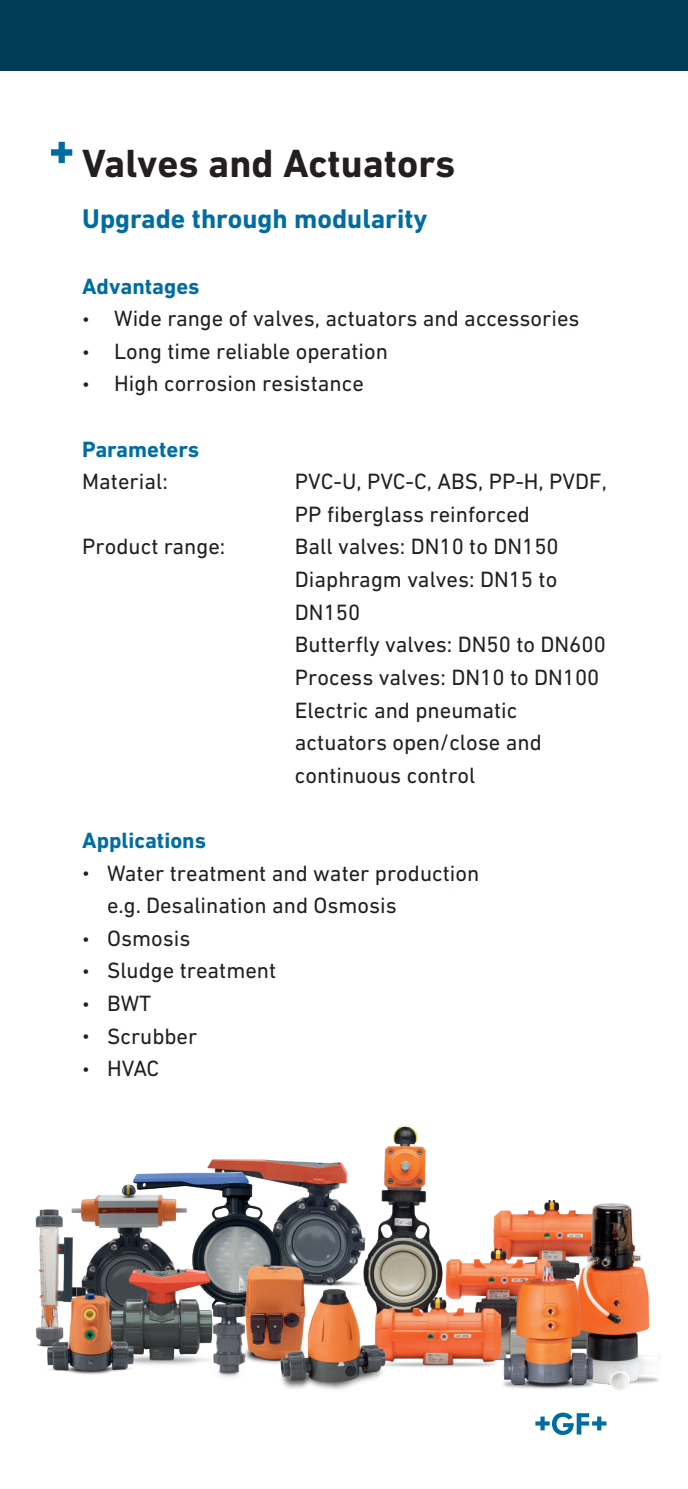
<style>
.page{position:relative;width:688px;height:1489px;background:#fff}
.page>*{position:absolute;margin:0;border:0;box-sizing:border-box;transform-origin:0 0}
.t1{font:700 40px "DIN Next W1 G";color:#231f20}
.t2{font:700 27.5px "DIN Next W1 G";color:#006da2}
.t3{font:22.5px/32.5px "DIN Next W1 G";color:#231f20}
.t4{font:700 22.5px "DIN Next W1 G";color:#006da2}
.s1{font-size:17.5px}
</style>
<div class="page">
<img style="left:35px;top:1126px;width:625px;height:264px">
<svg style="left:51px;top:142px;width:21px;height:21px"></svg>
<svg style="left:535px;top:1412px;width:71px;height:22px"></svg>
<div style="left:0;top:0;width:687px;height:71px;background:#003c56"></div>
<h1 class="t1" style="left:82px;top:140px;width:374px">Valves and Actuators</h1>
<p class="t2" style="left:82px;top:203px;width:346px">Upgrade through modularity</p>
<p class="t4" style="left:82px;top:273px;width:119px">Advantages</p>
<p class="t3" style="left:82px;top:302px;width:498px"><span class="s1">•</span> Wide range of valves, actuators and accessories</p>
<p class="t3" style="left:82px;top:334px;width:307px"><span class="s1">•</span> Long time reliable operation</p>
<p class="t3" style="left:82px;top:367px;width:283px"><span class="s1">•</span> High corrosion resistance</p>
<p class="t4" style="left:82px;top:436px;width:118px">Parameters</p>
<p class="t3" style="left:82px;top:465px;width:87px">Material:</p>
<p class="t3" style="left:295px;top:465px;width:313px">PVC-U, PVC-C, ABS, PP-H, PVDF,<br>PP fiberglass reinforced</p>
<p class="t3" style="left:82px;top:530px;width:145px">Product range:</p>
<p class="t3" style="left:295px;top:530px;width:312px">Ball valves: DN10 to DN150<br>Diaphragm valves: DN15 to<br>DN150<br>Butterfly valves: DN50 to DN600<br>Process valves: DN10 to DN100<br>Electric and pneumatic actuators open/close and continuous control</p>
<p class="t4" style="left:82px;top:827px;width:125px">Applications</p>
<p class="t3" style="left:107px;top:856px;width:373px;text-indent:-25px"><span class="s1">•</span> Water treatment and water production e.g. Desalination and Osmosis</p>
<p class="t3" style="left:82px;top:921px;width:110px"><span class="s1">•</span> Osmosis</p>
<p class="t3" style="left:82px;top:954px;width:195px"><span class="s1">•</span> Sludge treatment</p>
<p class="t3" style="left:82px;top:986px;width:70px"><span class="s1">•</span> BWT</p>
<p class="t3" style="left:82px;top:1019px;width:117px"><span class="s1">•</span> Scrubber</p>
<p class="t3" style="left:82px;top:1052px;width:79px"><span class="s1">•</span> HVAC</p>
</div>
